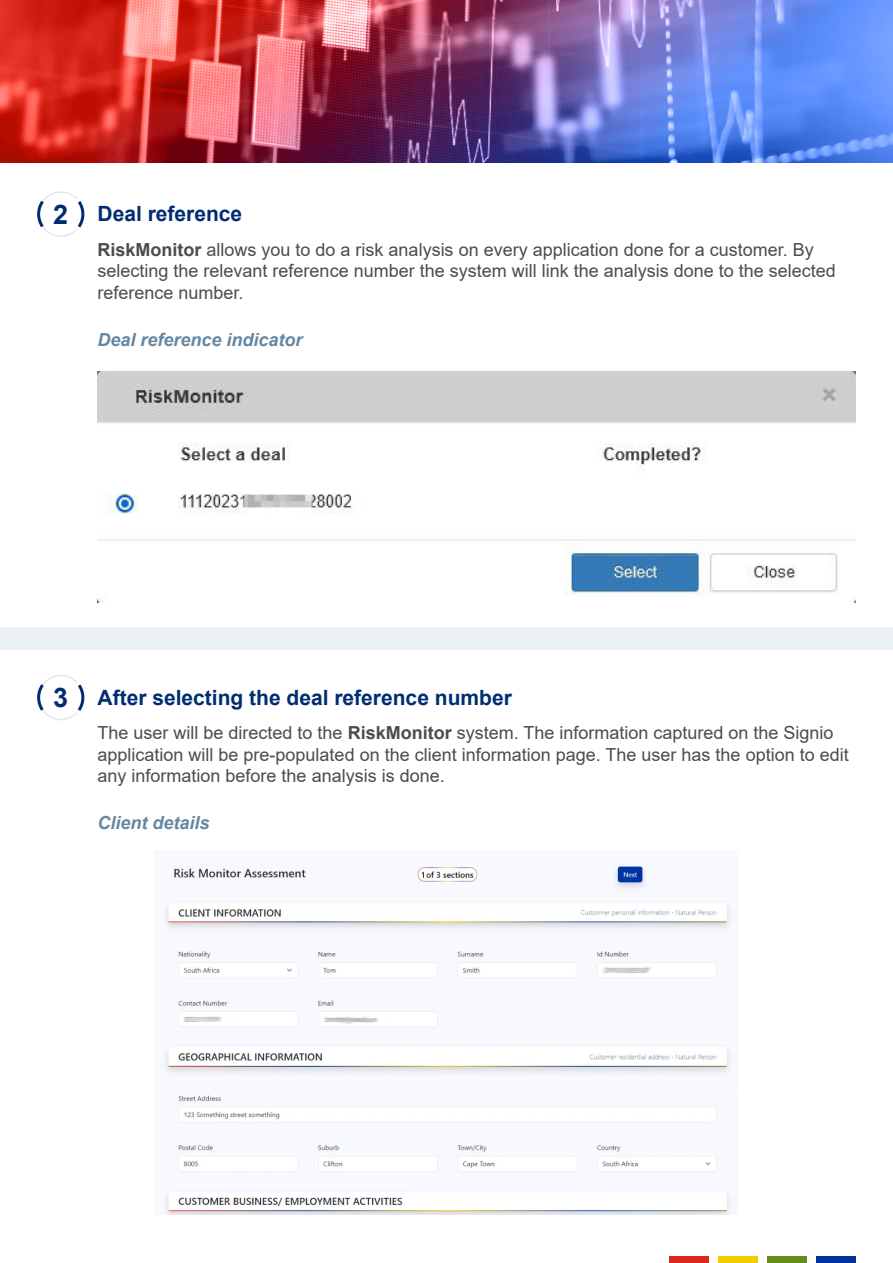
<style>
.page{position:relative;width:893px;height:1263px;background:#fff}
.page>*{position:absolute;margin:0;border:0;box-sizing:border-box;transform-origin:0 0}
.t1{font:700 27px "Arial";color:#002d72}
.t2{font:700 21px "Arial";color:#002d72}
.t3{font:18px/21.6px "Arial";color:#4b4c4d}
.t4{font:italic 700 18px "Arial";color:#6487a3}
.s1{font-weight:700}
</style>
<div class="page">
<img style="left:0;top:0;width:893px;height:162px">
<div style="left:670px;top:1256px;width:39px;height:7px;background:#da291c"></div>
<div style="left:719px;top:1256px;width:39px;height:7px;background:#f2cd00"></div>
<div style="left:768px;top:1256px;width:39px;height:7px;background:#658d1b"></div>
<div style="left:817px;top:1256px;width:39px;height:7px;background:#0033a0"></div>
<svg style="left:37px;top:675px;width:47px;height:45px"></svg>
<svg style="left:37px;top:191px;width:47px;height:46px"></svg>
<img style="left:98px;top:371px;width:757px;height:231px">
<div style="left:0;top:627px;width:893px;height:23px;background:#eaf1f5"></div>
<img style="left:164px;top:865px;width:568px;height:350px">
<p class="t1" style="left:53px;top:195px;width:17px">2</p>
<p class="t2" style="left:98px;top:199px;width:146px">Deal reference</p>
<p class="t3" style="left:98px;top:238px;width:740px"><span class="s1">RiskMonitor</span> allows you to do a risk analysis on every application done for a customer. By selecting the relevant reference number the system will link the analysis done to the selected reference number.</p>
<p class="t4" style="left:98px;top:328px;width:207px">Deal reference indicator</p>
<p class="t1" style="left:53px;top:679px;width:17px">3</p>
<p class="t2" style="left:98px;top:682px;width:416px">After selecting the deal reference number</p>
<p class="t3" style="left:98px;top:722px;width:753px">The user will be directed to the <span class="s1">RiskMonitor</span> system. The information captured on the Signio application will be pre-populated on the client information page. The user has the option to edit any information before the analysis is done.</p>
<p class="t4" style="left:98px;top:811px;width:114px">Client details</p>
</div>
